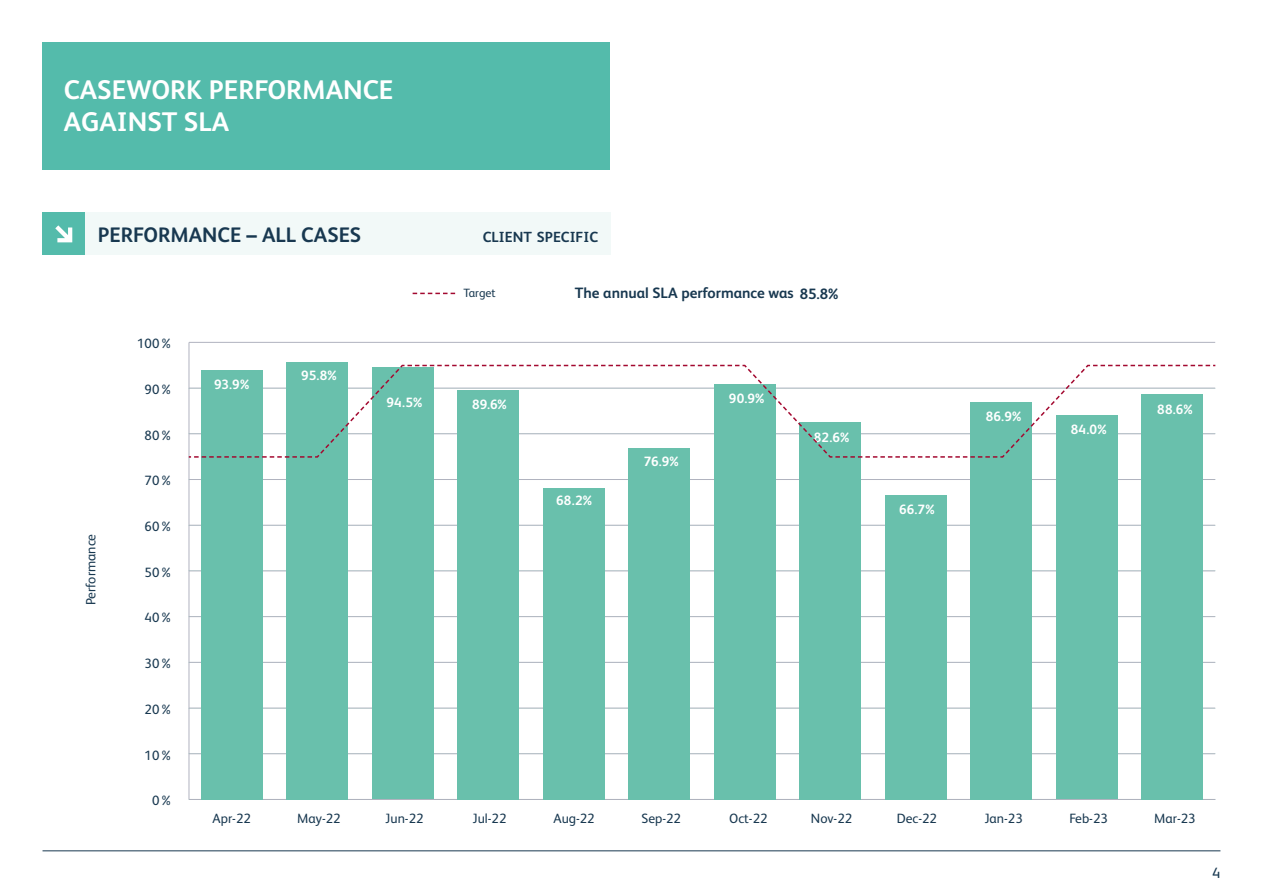
<style>
.page{position:relative;width:1263px;height:893px;background:#fff}
.page>*{position:absolute;margin:0;border:0;box-sizing:border-box;transform-origin:0 0}
.t1{font:700 27px/32.4px "FS Albert";color:#fff}
.t2{font:700 21px "FS Albert";color:#183850}
.t3{font:700 15px "FS Albert";color:#183850}
.t4{font:15px "FS Albert";color:#183850}
.t5{font:700 14.7px "FS Albert";color:#183850}
.text_-_9pt_-_darkblu{font:13.5px "FS Albert";color:#183850}
.number_-_9pt_-_white{font:700 13.5px "FS Albert";letter-spacing:.015em;color:#fff}
.t6{font:12px "FS Albert";color:#183850}
</style>
<div class="page">
<hr style="left:43px;top:851px;width:1177px;height:1px;background:#183850">
<div style="left:43px;top:43px;width:567px;height:127px;background:#54bbab"></div>
<div style="left:85px;top:213px;width:526px;height:42px;background:#f2f9f8"></div>
<div style="left:43px;top:213px;width:42px;height:42px;background:#54bbab"></div>
<svg style="left:55px;top:225px;width:17px;height:17px"></svg>
<hr style="left:189px;top:342px;width:1px;height:457px;background:#b0b3bf">
<hr style="left:189px;top:799px;width:1026px;height:1px;background:#b0b3bf">
<hr style="left:189px;top:753px;width:1026px;height:1px;background:#b0b3bf">
<hr style="left:189px;top:708px;width:1026px;height:1px;background:#b0b3bf">
<hr style="left:189px;top:662px;width:1026px;height:1px;background:#b0b3bf">
<hr style="left:189px;top:616px;width:1026px;height:1px;background:#b0b3bf">
<hr style="left:189px;top:570px;width:1026px;height:1px;background:#b0b3bf">
<hr style="left:189px;top:525px;width:1026px;height:1px;background:#b0b3bf">
<hr style="left:189px;top:479px;width:1026px;height:1px;background:#b0b3bf">
<hr style="left:189px;top:342px;width:1026px;height:1px;background:#b0b3bf">
<div style="left:201px;top:370px;width:62px;height:429px;background:#69c0ac"></div>
<div style="left:286px;top:362px;width:62px;height:437px;background:#69c0ac"></div>
<div style="left:372px;top:367px;width:62px;height:432px;background:#69c0ac"></div>
<div style="left:457px;top:390px;width:62px;height:409px;background:#69c0ac"></div>
<div style="left:543px;top:488px;width:62px;height:311px;background:#69c0ac"></div>
<div style="left:628px;top:448px;width:62px;height:351px;background:#69c0ac"></div>
<div style="left:714px;top:384px;width:62px;height:415px;background:#69c0ac"></div>
<div style="left:799px;top:422px;width:62px;height:377px;background:#69c0ac"></div>
<div style="left:885px;top:495px;width:62px;height:304px;background:#69c0ac"></div>
<div style="left:971px;top:402px;width:61px;height:397px;background:#69c0ac"></div>
<div style="left:1056px;top:415px;width:62px;height:384px;background:#69c0ac"></div>
<div style="left:1142px;top:394px;width:61px;height:405px;background:#69c0ac"></div>
<svg style="left:413px;top:293px;width:42px;height:1px"></svg>
<svg style="left:188px;top:364px;width:1028px;height:94px"></svg>
<p class="t1" style="left:64px;top:72px;width:331px">CASEWORK PERFORMANCE<br>AGAINST SLA</p>
<p class="t2" style="left:98px;top:220px;width:265px">PERFORMANCE – ALL CASES</p>
<p class="t5" style="left:483px;top:227px;width:117px">CLIENT SPECIFIC</p>
<p class="text_-_9pt_-_darkblu" style="left:82px;top:605px;width:73px;rotate:-90deg">Performance</p>
<p class="text_-_9pt_-_darkblu" style="left:137px;top:335px;width:37px">100%</p>
<p class="text_-_9pt_-_darkblu" style="left:145px;top:380px;width:30px">90%</p>
<p class="text_-_9pt_-_darkblu" style="left:145px;top:426px;width:30px">80%</p>
<p class="text_-_9pt_-_darkblu" style="left:145px;top:472px;width:30px">70%</p>
<p class="text_-_9pt_-_darkblu" style="left:145px;top:517px;width:30px">60%</p>
<p class="text_-_9pt_-_darkblu" style="left:145px;top:563px;width:30px">50%</p>
<p class="text_-_9pt_-_darkblu" style="left:145px;top:609px;width:30px">40%</p>
<p class="text_-_9pt_-_darkblu" style="left:145px;top:655px;width:30px">30%</p>
<p class="text_-_9pt_-_darkblu" style="left:145px;top:700px;width:30px">20%</p>
<p class="text_-_9pt_-_darkblu" style="left:145px;top:746px;width:30px">10%</p>
<p class="text_-_9pt_-_darkblu" style="left:152px;top:792px;width:22px">0%</p>
<p class="number_-_9pt_-_white" style="left:214px;top:375px;width:37px">93.9%</p>
<p class="number_-_9pt_-_white" style="left:301px;top:367px;width:37px">95.8%</p>
<p class="t6" style="left:464px;top:285px;width:34px">Target</p>
<p class="t3" style="left:575px;top:283px;width:265px">The annual SLA performance was 85.8%</p>
<p class="number_-_9pt_-_white" style="left:386px;top:393px;width:37px">94.5%</p>
<p class="number_-_9pt_-_white" style="left:472px;top:395px;width:36px">89.6%</p>
<p class="number_-_9pt_-_white" style="left:556px;top:492px;width:38px">68.2%</p>
<p class="number_-_9pt_-_white" style="left:644px;top:452px;width:37px">76.9%</p>
<p class="number_-_9pt_-_white" style="left:729px;top:389px;width:37px">90.9%</p>
<p class="number_-_9pt_-_white" style="left:814px;top:428px;width:37px">82.6%</p>
<p class="number_-_9pt_-_white" style="left:899px;top:500px;width:37px">66.7%</p>
<p class="number_-_9pt_-_white" style="left:986px;top:407px;width:37px">86.9%</p>
<p class="number_-_9pt_-_white" style="left:1071px;top:420px;width:37px">84.0%</p>
<p class="number_-_9pt_-_white" style="left:1157px;top:401px;width:37px">88.6%</p>
<p class="text_-_9pt_-_darkblu" style="left:213px;top:809px;width:40px">Apr-22</p>
<p class="text_-_9pt_-_darkblu" style="left:297px;top:809px;width:45px">May-22</p>
<p class="text_-_9pt_-_darkblu" style="left:385px;top:809px;width:40px">Jun-22</p>
<p class="text_-_9pt_-_darkblu" style="left:472px;top:809px;width:35px">Jul-22</p>
<p class="text_-_9pt_-_darkblu" style="left:553px;top:809px;width:43px">Aug-22</p>
<p class="text_-_9pt_-_darkblu" style="left:641px;top:809px;width:41px">Sep-22</p>
<p class="text_-_9pt_-_darkblu" style="left:729px;top:809px;width:40px">Oct-22</p>
<p class="text_-_9pt_-_darkblu" style="left:811px;top:809px;width:43px">Nov-22</p>
<p class="text_-_9pt_-_darkblu" style="left:897px;top:809px;width:42px">Dec-22</p>
<p class="text_-_9pt_-_darkblu" style="left:984px;top:809px;width:40px">Jan-23</p>
<p class="text_-_9pt_-_darkblu" style="left:1069px;top:809px;width:40px">Feb-23</p>
<p class="text_-_9pt_-_darkblu" style="left:1154px;top:809px;width:43px">Mar-23</p>
<p class="text_-_9pt_-_darkblu" style="left:215px;top:810px;width:35px">in doc</p>
<p class="text_-_9pt_-_darkblu" style="left:300px;top:810px;width:35px">in doc</p>
<p class="text_-_9pt_-_darkblu" style="left:386px;top:810px;width:35px">in doc</p>
<p class="text_-_9pt_-_darkblu" style="left:471px;top:810px;width:35px">in doc</p>
<p class="text_-_9pt_-_darkblu" style="left:557px;top:810px;width:35px">in doc</p>
<p class="text_-_9pt_-_darkblu" style="left:642px;top:810px;width:35px">in doc</p>
<p class="text_-_9pt_-_darkblu" style="left:728px;top:810px;width:35px">in doc</p>
<p class="text_-_9pt_-_darkblu" style="left:813px;top:810px;width:35px">in doc</p>
<p class="text_-_9pt_-_darkblu" style="left:899px;top:810px;width:35px">in doc</p>
<p class="text_-_9pt_-_darkblu" style="left:984px;top:810px;width:35px">in doc</p>
<p class="text_-_9pt_-_darkblu" style="left:1070px;top:810px;width:35px">in doc</p>
<p class="text_-_9pt_-_darkblu" style="left:1155px;top:810px;width:35px">in doc</p>
<p class="t4" style="left:1212px;top:863px;width:10px">4</p>
</div>
